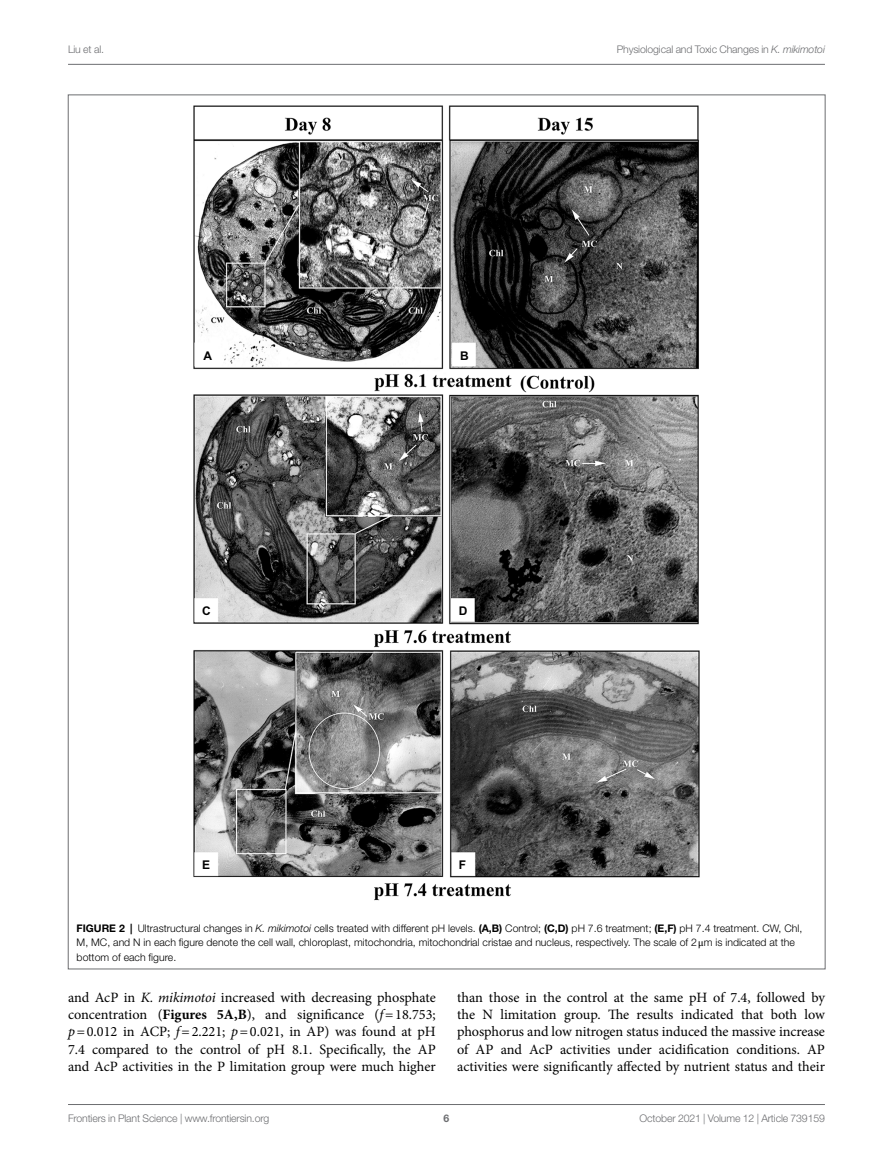
<style>
.page{position:relative;width:893px;height:1170px;background:#fff}
.page>*{position:absolute;margin:0;border:0;box-sizing:border-box;transform-origin:0 0}
.TEXT_FLUSH{font:14.25px/17.2px "Minion Pro";color:#000;text-align:justify}
.t1{font:700 12px "Arial";color:#000}
.FIG_LEG{font:300 10.5px/14.2px "Helvetica Neue LT Std";color:#000}
.t2{font:300 10.5px "Helvetica Neue LT Std";letter-spacing:-.015em;color:#6d6e71}
.t3{font:700 10.5px "Helvetica Neue LT Std";color:#6d6e71}
.s1{font-style:italic}
.s2{font-weight:700}
.s3{font-family:"STIX General";font-weight:400}
</style>
<div class="page">
<hr style="left:68px;top:64px;width:757px;height:1px;background:#6d6e71">
<hr style="left:68px;top:1104px;width:757px;height:1px;background:#6d6e71">
<img style="left:193px;top:105px;width:507px;height:796px">
<p class="t2" style="left:68px;top:42px;width:38px">Liu et al.</p>
<p class="t2" style="left:617px;top:42px;width:210px">Physiological and Toxic Changes in <span class="s1">K. mikimotoi</span></p>
<p class="t1" style="left:204px;top:347px;width:10px">A</p>
<p class="t1" style="left:460px;top:347px;width:10px">B</p>
<p class="t1" style="left:202px;top:602px;width:10px">C</p>
<p class="t1" style="left:459px;top:602px;width:10px">D</p>
<p class="t1" style="left:202px;top:856px;width:10px">E</p>
<p class="t1" style="left:459px;top:856px;width:9px">F</p>
<p class="FIG_LEG" style="left:77px;top:920px;width:727px"><span class="s2">FIGURE 2 |</span> Ultrastructural changes in <span class="s1">K. mikimotoi</span> cells treated with different pH levels. <span class="s2">(A,B)</span> Control; <span class="s2">(C,D)</span> pH 7.6 treatment; <span class="s2">(E,F)</span> pH 7.4 treatment. CW, Chl,<br>M, MC, and N in each figure denote the cell wall, chloroplast, mitochondria, mitochondrial cristae and nucleus, respectively. The scale of 2<span class="s3">μ</span>m is indicated at the bottom of each figure.</p>
<p class="TEXT_FLUSH" style="left:68px;top:988px;width:369px">and AcP in <span class="s1">K. mikimotoi</span> increased with decreasing phosphate concentration (<span class="s2">Figures 5A,B</span>), and significance (<span class="s1">f</span>=18.753; <span class="s1">p</span>=0.012 in ACP; <span class="s1">f</span>=2.221; <span class="s1">p</span>=0.021, in AP) was found at pH 7.4 compared to the control of pH 8.1. Specifically, the AP and AcP activities in the P limitation group were much higher</p>
<p class="TEXT_FLUSH" style="left:457px;top:988px;width:369px">than those in the control at the same pH of 7.4, followed by the N limitation group. The results indicated that both low phosphorus and low nitrogen status induced the massive increase of AP and AcP activities under acidification conditions. AP activities were significantly affected by nutrient status and their</p>
<p class="t2" style="left:68px;top:1111px;width:203px">Frontiers in Plant Science | www.frontiersin.org</p>
<p class="t3" style="left:444px;top:1111px;width:7px">6</p>
<p class="t2" style="left:640px;top:1111px;width:187px">October 2021 | Volume 12 | Article 739159</p>
</div>
